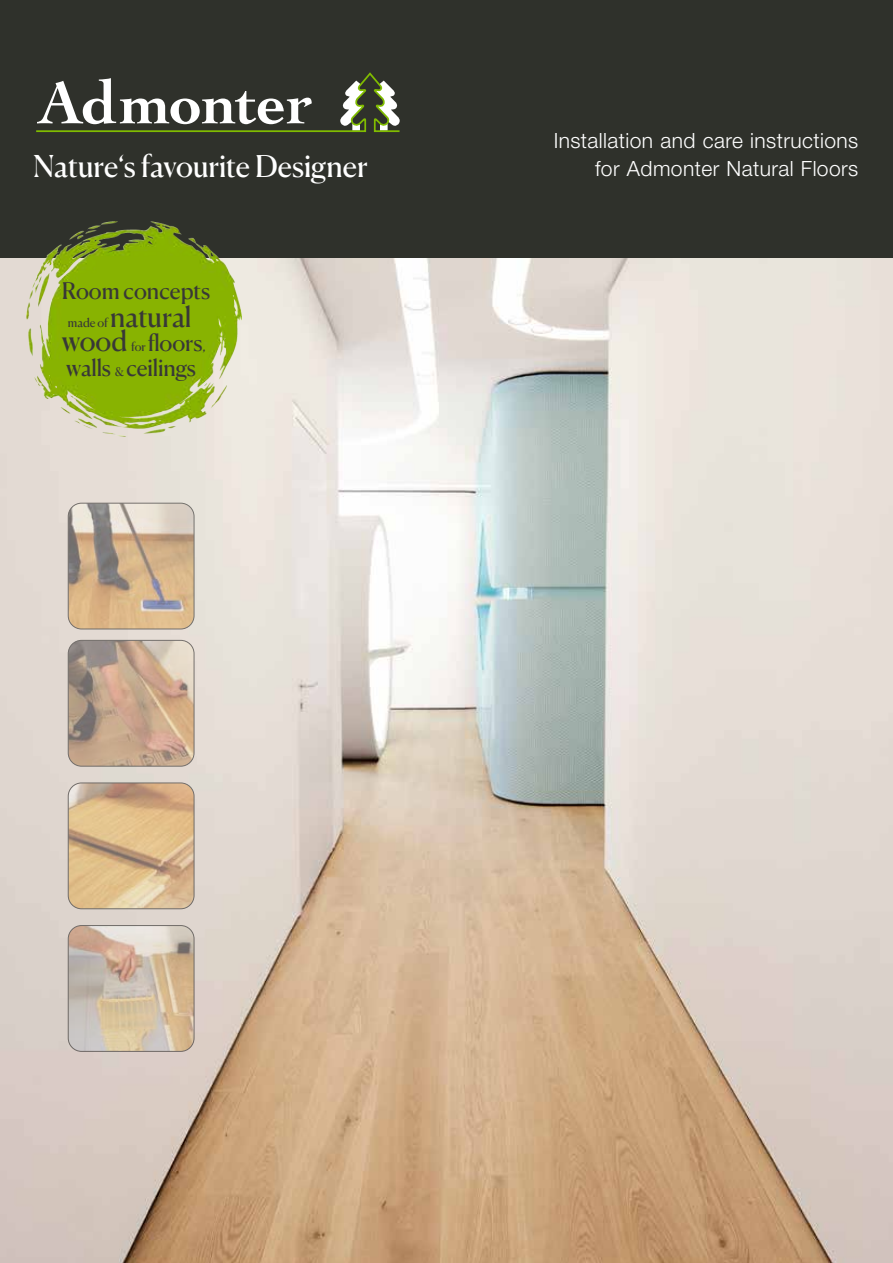
<style>
.page{position:relative;width:893px;height:1263px;background:#fff}
.page>*{position:absolute;margin:0;border:0;box-sizing:border-box;transform-origin:0 0}
.t1{font:30px "Canela Web";letter-spacing:-.005em;color:#fff}
.t2{font:28.05px/24.6px "Canela Web";color:#383837}
.t3{font:22.8px/24.3px "Canela Web";letter-spacing:-.005em;color:#383837}
.t4{font:300 21px/28.5px "Helvetica Neue LT Pro";letter-spacing:.02em;color:#fff;text-align:right}
.t5{font:12px "Canela Web";letter-spacing:-.005em;color:#383837}
.s1{font-size:12px}
</style>
<div class="page">
<img style="left:0;top:257px;width:893px;height:1006px">
<img style="left:68px;top:640px;width:126px;height:126px">
<div style="left:68px;top:640px;width:126px;height:126px;border:1px solid #000;border-radius:13px"></div>
<img style="left:68px;top:783px;width:126px;height:126px">
<div style="left:68px;top:783px;width:126px;height:126px;border:1px solid #000;border-radius:13px"></div>
<img style="left:68px;top:503px;width:126px;height:126px">
<div style="left:68px;top:503px;width:126px;height:126px;border:1px solid #000;border-radius:13px"></div>
<img style="left:68px;top:925px;width:126px;height:126px">
<div style="left:68px;top:925px;width:126px;height:126px;border:1px solid #000;border-radius:13px"></div>
<div style="left:0;top:0;width:893px;height:257px;background:#2f312b"></div>
<svg style="left:36px;top:72px;width:364px;height:60px"></svg>
<img style="left:27px;top:221px;width:214px;height:215px">
<h1 class="t1" style="left:34px;top:142px;width:336px">Nature‘s favourite Designer</h1>
<p class="t3" style="left:62px;top:276px;width:150px">Room concepts</p>
<p class="t5" style="left:68px;top:313px;width:42px">made of</p>
<h2 class="t2" style="left:62px;top:302px;width:131px;text-indent:48px">natural wood</h2>
<p class="t3" style="left:66px;top:329px;width:141px;text-indent:65px"><span class="s1">for</span> floors<span class="s1">, </span>walls <span class="s1">&amp;</span> ceilings</p>
<p class="t4" style="left:554px;top:125px;width:306px">Installation and care instructions for Admonter Natural Floors</p>
</div>
